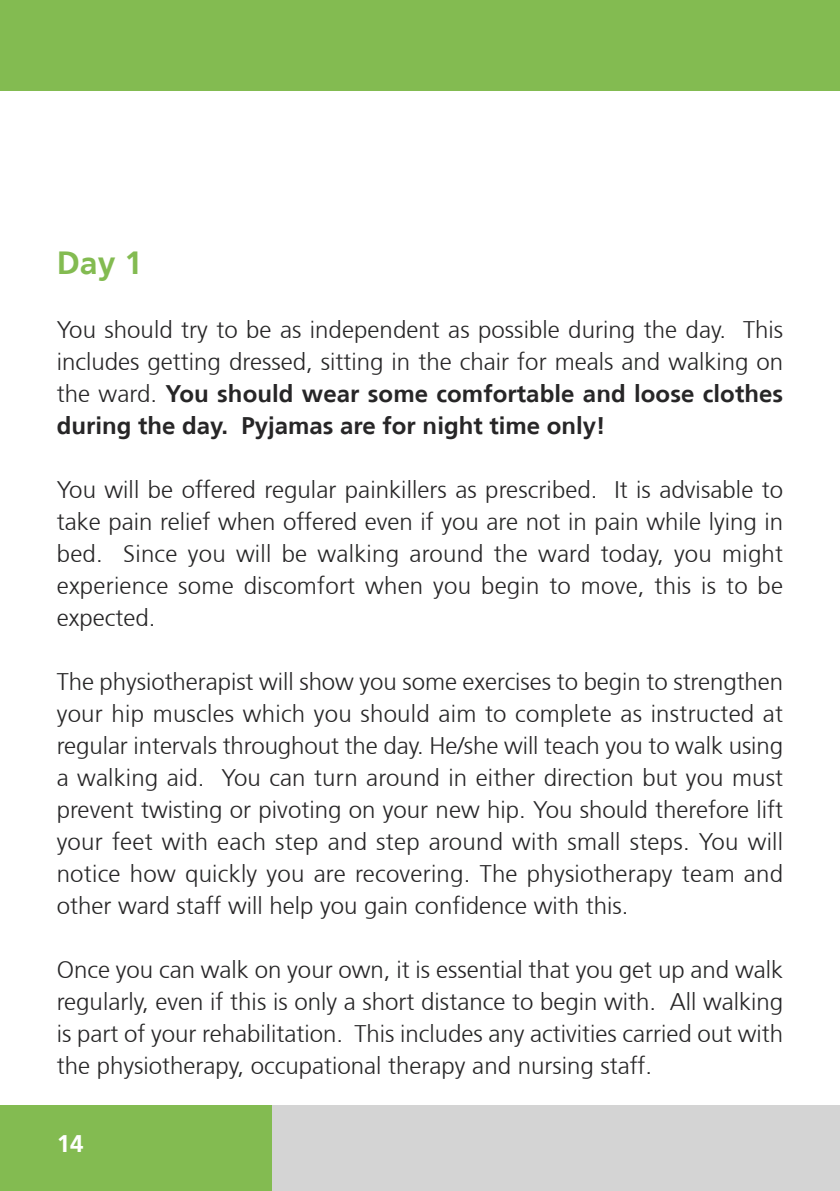
<style>
.page{position:relative;width:840px;height:1191px;background:#fff}
.page>*{position:absolute;margin:0;border:0;box-sizing:border-box;transform-origin:0 0}
.t1{font:700 32px "Frutiger 65";color:#83bb51}
.t2{font:300 24px/32px "Frutiger 45";color:#272627;text-align:justify}
.t3{font:700 24px/32px "Frutiger 65";color:#272627}
.t4{font:700 24px "Frutiger 65";color:#fff}
.s1{font-family:"Frutiger 45";font-weight:300}
</style>
<div class="page">
<div style="left:0;top:0;width:839px;height:91px;background:#83bb51"></div>
<div style="left:0;top:1106px;width:272px;height:85px;background:#83bb51"></div>
<div style="left:272px;top:1106px;width:567px;height:85px;background:#d4d4d4"></div>
<h1 class="t1" style="left:57px;top:244px;width:87px">Day 1</h1>
<p class="t2" style="left:57px;top:314px;width:727px">You should try to be as independent as possible during the day. This includes getting dressed, sitting in the chair for meals and walking on</p>
<p class="t3" style="left:57px;top:377px;width:727px"><span class="s1">the ward.</span> You should wear some comfortable and loose clothes during the day. Pyjamas are for night time only!</p>
<p class="t2" style="left:57px;top:474px;width:727px">You will be offered regular painkillers as prescribed. It is advisable to take pain relief when offered even if you are not in pain while lying in bed. Since you will be walking around the ward today, you might experience some discomfort when you begin to move, this is to be expected.</p>
<p class="t2" style="left:57px;top:666px;width:727px">The physiotherapist will show you some exercises to begin to strengthen your hip muscles which you should aim to complete as instructed at regular intervals throughout the day. He/she will teach you to walk using a walking aid. You can turn around in either direction but you must prevent twisting or pivoting on your new hip. You should therefore lift your feet with each step and step around with small steps. You will notice how quickly you are recovering. The physiotherapy team and other ward staff will help you gain confidence with this.</p>
<p class="t2" style="left:57px;top:954px;width:727px">Once you can walk on your own, it is essential that you get up and walk regularly, even if this is only a short distance to begin with. All walking is part of your rehabilitation. This includes any activities carried out with the physiotherapy, occupational therapy and nursing staff.</p>
<p class="t4" style="left:57px;top:1129px;width:28px">14</p>
</div>
